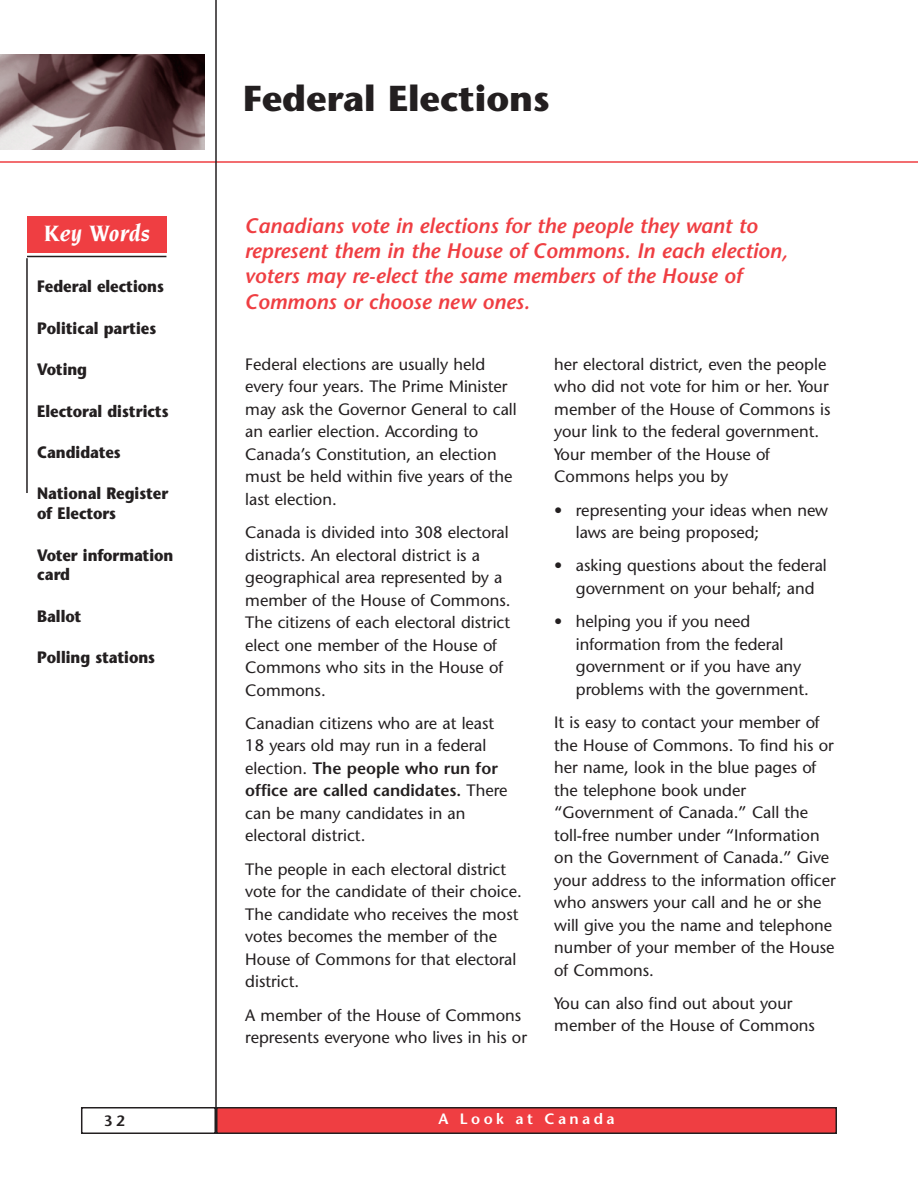
<style>
.page{position:relative;width:918px;height:1188px;background:#fff}
.page>*{position:absolute;margin:0;border:0;box-sizing:border-box;transform-origin:0 0}
.t1{font:700 36px "Stone Sans";color:#231f20}
.t2{font:italic 700 24px "Novarese";color:#fff}
.t3{font:italic 600 21px/25.2px "Stone Sans";color:#ef3e42}
.t4{font:16.5px/22.5px "Stone Sans";color:#231f20}
.t5{font:700 16.5px/19.8px "Stone Sans";color:#231f20;scale:.9 1}
.t6{font:600 15px "Stone Sans";letter-spacing:.23em;color:#fff}
.t7{font:600 15px "Stone Sans";color:#231f20}
.s1{font-weight:600}
</style>
<div class="page">
<hr style="left:0;top:161px;width:918px;height:2px;background:#ef3e42">
<hr style="left:215px;top:0;width:2px;height:1128px;background:#231f20">
<div style="left:217px;top:1108px;width:619px;height:25px;background:#ef3e42"></div>
<div style="left:216px;top:1107px;width:621px;height:27px;border:2px solid #231f20"></div>
<div style="left:81px;top:1107px;width:135px;height:27px;border:2px solid #231f20"></div>
<svg style="left:0;top:54px;width:205px;height:96px;background:#765e60"></svg>
<div style="left:27px;top:216px;width:140px;height:37px;background:#ef3e42"></div>
<hr style="left:27px;top:256px;width:139px;height:1px;background:#231f20">
<hr style="left:26px;top:258px;width:2px;height:235px;background:#231f20">
<h2 class="t2" style="left:44px;top:223px;width:108px">Key Words</h2>
<p class="t5" style="left:37px;top:278px;width:142px">Federal elections</p>
<p class="t5" style="left:37px;top:320px;width:134px">Political parties</p>
<p class="t5" style="left:37px;top:361px;width:57px">Voting</p>
<p class="t5" style="left:37px;top:403px;width:147px">Electoral districts</p>
<p class="t5" style="left:37px;top:444px;width:94px">Candidates</p>
<p class="t5" style="left:37px;top:485px;width:147px">National Register of Electors</p>
<p class="t5" style="left:37px;top:547px;width:153px">Voter information card</p>
<p class="t5" style="left:37px;top:608px;width:51px">Ballot</p>
<p class="t5" style="left:37px;top:649px;width:133px">Polling stations</p>
<h1 class="t1" style="left:243px;top:84px;width:308px">Federal Elections</h1>
<p class="t3" style="left:244px;top:215px;width:545px">Canadians vote in elections for the people they want to represent them in the House of Commons. In each election, voters may re-elect the same members of the House of Commons or choose new ones.</p>
<p class="t4" style="left:245px;top:355px;width:273px">Federal elections are usually held every four years. The Prime Minister may ask the Governor General to call an earlier election. According to<br>Canada’s Constitution, an election must be held within five years of the last election.</p>
<p class="t4" style="left:245px;top:523px;width:267px">Canada is divided into 308 electoral districts. An electoral district is a geographical area represented by a member of the House of Commons.<br>The citizens of each electoral district elect one member of the House of<br>Commons who sits in the House of<br>Commons.</p>
<p class="t4" style="left:245px;top:714px;width:264px">Canadian citizens who are at least<br>18 years old may run in a federal election. <span class="s1">The people who run for office are called candidates.</span> There can be many candidates in an electoral district.</p>
<p class="t4" style="left:245px;top:859px;width:278px">The people in each electoral district vote for the candidate of their choice.<br>The candidate who receives the most votes becomes the member of the<br>House of Commons for that electoral district.</p>
<p class="t4" style="left:245px;top:1005px;width:283px">A member of the House of Commons represents everyone who lives in his or</p>
<p class="t4" style="left:554px;top:355px;width:278px">her electoral district, even the people who did not vote for him or her. Your member of the House of Commons is your link to the federal government.<br>Your member of the House of<br>Commons helps you by</p>
<p class="t4" style="left:576px;top:500px;width:254px;text-indent:-22px">• representing your ideas when new laws are being proposed;</p>
<p class="t4" style="left:554px;top:556px;width:274px;text-align:center">• asking questions about the federal government on your behalf; and</p>
<p class="t4" style="left:576px;top:612px;width:235px;text-indent:-22px">• helping you if you need information from the federal government or if you have any problems with the government.</p>
<p class="t4" style="left:554px;top:713px;width:283px">It is easy to contact your member of the House of Commons. To find his or her name, look in the blue pages of the telephone book under “Government of Canada.” Call the toll-free number under “Information on the Government of Canada.” Give your address to the information officer who answers your call and he or she will give you the name and telephone number of your member of the House of Commons.</p>
<p class="t4" style="left:554px;top:994px;width:262px">You can also find out about your member of the House of Commons</p>
<p class="t7" style="left:104px;top:1115px;width:22px">32</p>
<p class="t6" style="left:438px;top:1113px;width:178px">A Look at Canada</p>
</div>
